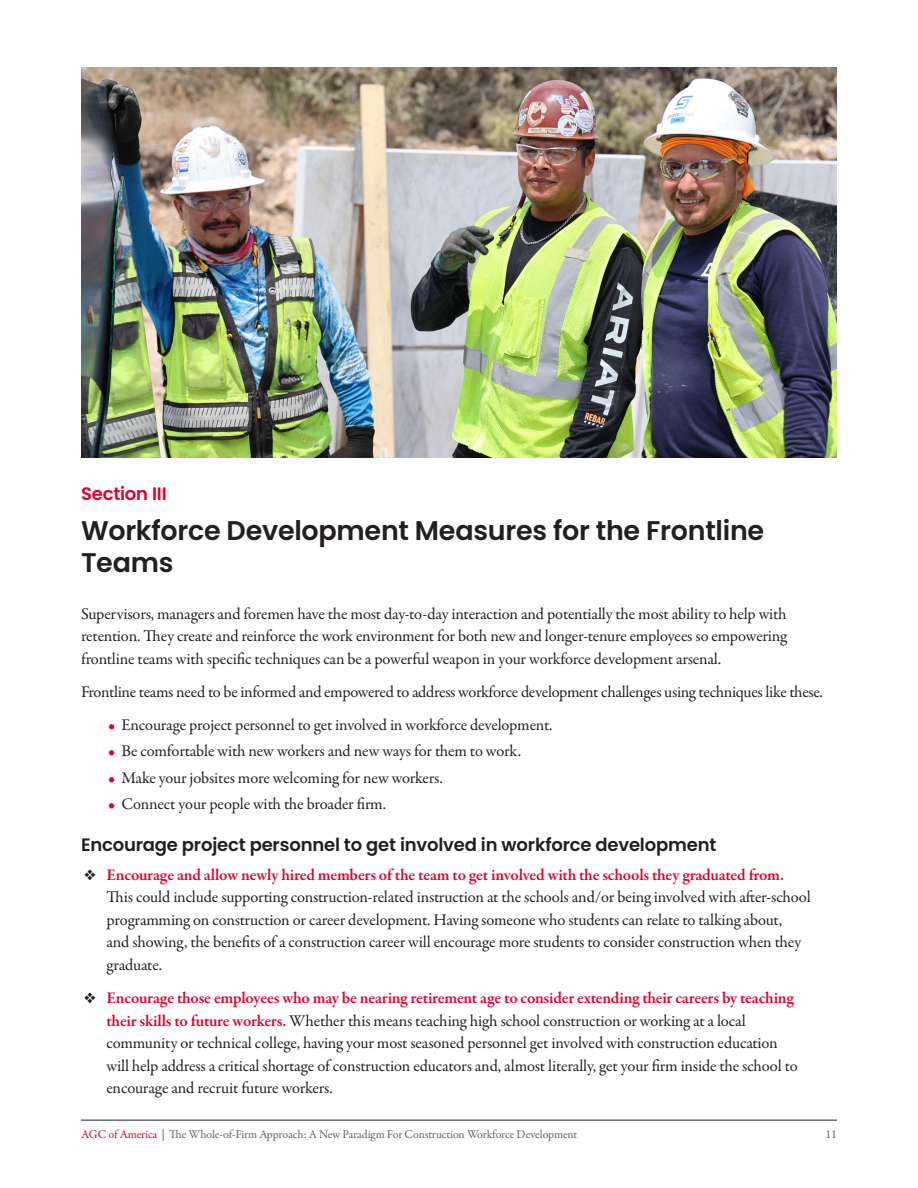
<style>
.page{position:relative;width:918px;height:1188px;background:#fff}
.page>*{position:absolute;margin:0;border:0;box-sizing:border-box;transform-origin:0 0}
.t1{font:600 27px/32.4px "Poppins";letter-spacing:-.01em;color:#231f20}
.t2{font:600 18px "Poppins";letter-spacing:-.01em;color:#231f20}
.t3{font:600 18px "Poppins";letter-spacing:-.01em;color:#e4002b}
.Body_Copy{font:16.5px/22.5px "Garamond Premr Pro";letter-spacing:-.015em;color:#231f20}
.t4{font:12px "Garamond Premr Pro";letter-spacing:-.015em;color:#656263}
.s1{color:#e4002b}
.s2{font-weight:600;color:#e4002b}
</style>
<div class="page">
<hr style="left:81px;top:1120px;width:756px;height:1px;background:#231f20">
<img style="left:81px;top:68px;width:756px;height:390px">
<p class="t3" style="left:81px;top:484px;width:87px">Section III</p>
<p class="t1" style="left:81px;top:514px;width:685px">Workforce Development Measures for the Frontline<br>Teams</p>
<p class="Body_Copy" style="left:81px;top:603px;width:707px;text-align:justify">Supervisors, managers and foremen have the most day-to-day interaction and potentially the most ability to help with retention. They create and reinforce the work environment for both new and longer-tenure employees so empowering frontline teams with specific techniques can be a powerful weapon in your workforce development arsenal.</p>
<p class="Body_Copy" style="left:81px;top:681px;width:743px">Frontline teams need to be informed and empowered to address workforce development challenges using techniques like these.</p>
<p class="Body_Copy" style="left:108px;top:714px;width:446px"><span class="s1">•</span> Encourage project personnel to get involved in workforce development.</p>
<p class="Body_Copy" style="left:108px;top:740px;width:415px"><span class="s1">•</span> Be comfortable with new workers and new ways for them to work.</p>
<p class="Body_Copy" style="left:108px;top:766px;width:336px"><span class="s1">•</span> Make your jobsites more welcoming for new workers.</p>
<p class="Body_Copy" style="left:108px;top:793px;width:280px"><span class="s1">•</span> Connect your people with the broader firm.</p>
<p class="t2" style="left:81px;top:834px;width:637px">Encourage project personnel to get involved in workforce development</p>
<p class="Body_Copy" style="left:106px;top:864px;width:706px;text-indent:-22px">❖ <span class="s2">Encourage and allow newly hired members of the team to get involved with the schools they graduated from.<br></span>This could include supporting construction-related instruction at the schools and/or being involved with after-school programming on construction or career development. Having someone who students can relate to talking about,<br>and showing, the benefits of a construction career will encourage more students to consider construction when they graduate.</p>
<p class="Body_Copy" style="left:106px;top:987px;width:693px;text-indent:-22px">❖ <span class="s2">Encourage those employees who may be nearing retirement age to consider extending their careers by teaching their skills to future workers.</span> Whether this means teaching high school construction or working at a local community or technical college, having your most seasoned personnel get involved with construction education will help address a critical shortage of construction educators and, almost literally, get your firm inside the school to encourage and recruit future workers.</p>
<p class="t4" style="left:81px;top:1127px;width:498px"><span class="s1">AGC of America |</span> The Whole-of-Firm Approach: A New Paradigm For Construction Workforce Development</p>
<p class="t4" style="left:825px;top:1127px;width:13px">11</p>
</div>
